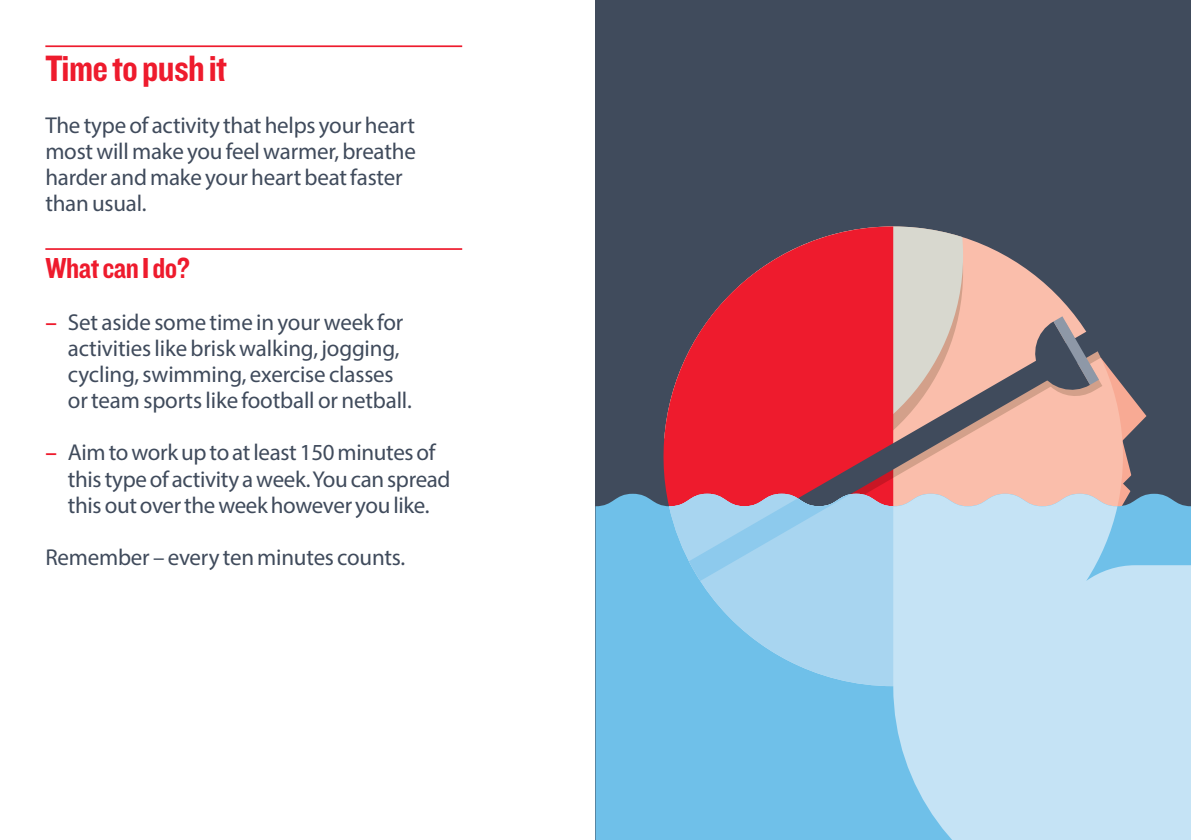
<style>
.page{position:relative;width:1191px;height:840px;background:#fff}
.page>*{position:absolute;margin:0;border:0;box-sizing:border-box;transform-origin:0 0}
.Heading{font:38px "Knockout 50 Welterweight";letter-spacing:-.015em;color:#ee1b2d}
.Subheads{font:30px "Knockout 50 Welterweight";letter-spacing:-.015em;color:#ee1b2d}
.Body{font:23px/26px "Myriad Pro";letter-spacing:-.01em;color:#404b5c}
.s1{font-weight:600;color:#ee1b2d}
</style>
<div class="page">
<div style="left:595px;top:0;width:596px;height:839px;background:#404b5c"></div>
<hr style="left:45px;top:45px;width:417px;height:2px;background:#ee1b2d">
<svg style="left:963px;top:237px;width:112px;height:85px;fill:#fabeab"></svg>
<svg style="left:893px;top:226px;width:70px;height:96px;background:#d2d0c7"></svg>
<svg style="left:663px;top:226px;width:230px;height:267px;fill:#ee1b2d"></svg>
<svg style="left:685px;top:325px;width:345px;height:168px;background:#dd565c"></svg>
<svg style="left:1030px;top:316px;width:117px;height:177px"></svg>
<div style="left:595px;top:493px;width:74px;height:346px;background:#6fc0e9"></div>
<svg style="left:669px;top:493px;width:522px;height:346px;background:#aad7ef"></svg>
<svg style="left:669px;top:493px;width:224px;height:192px;background:#94c9e9"></svg>
<svg style="left:689px;top:494px;width:161px;height:86px;background:#a1c7e4"></svg>
<hr style="left:45px;top:248px;width:417px;height:2px;background:#ee1b2d">
<p class="Heading" style="left:45px;top:43px;width:183px">Time to push it</p>
<p class="Body" style="left:45px;top:112px;width:372px">The type of activity that helps your heart most will make you feel warmer, breathe harder and make your heart beat faster than usual.</p>
<p class="Subheads" style="left:45px;top:248px;width:146px">What can I do?</p>
<p class="Body" style="left:68px;top:309px;width:345px;text-indent:-23px"><span class="s1">–</span> Set aside some time in your week for activities like brisk walking, jogging, cycling, swimming, exercise classes or team sports like football or netball.</p>
<p class="Body" style="left:68px;top:439px;width:384px;text-indent:-23px"><span class="s1">–</span> Aim to work up to at least 150 minutes of this type of activity a week. You can spread this out over the week however you like.</p>
<p class="Body" style="left:45px;top:543px;width:361px">Remember – every ten minutes counts.</p>
</div>
